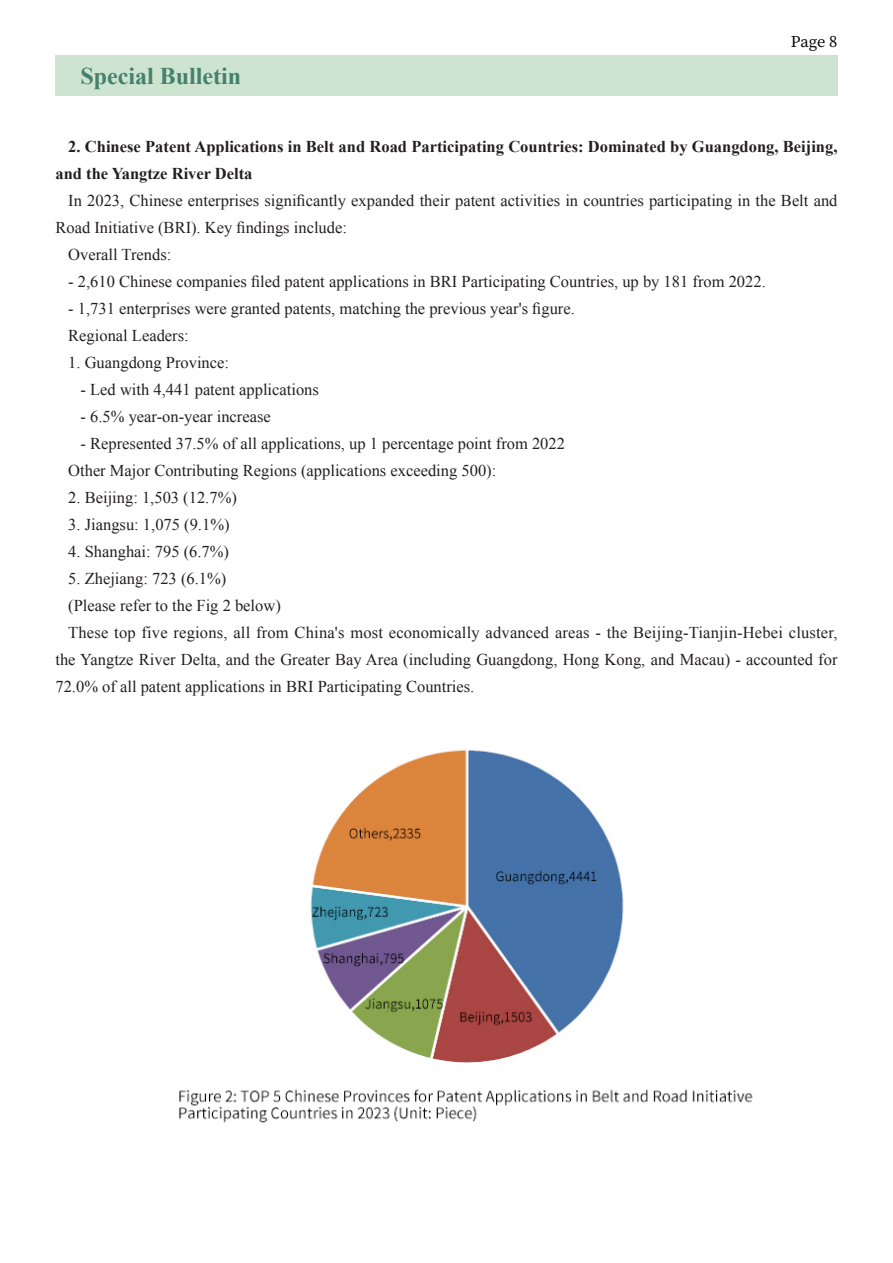
<style>
.page{position:relative;width:893px;height:1263px;background:#fff}
.page>*{position:absolute;margin:0;border:0;box-sizing:border-box;transform-origin:0 0}
.t1{font:700 24px "Times New Roman";color:#44806b}
.标题{font:16.5px/27px "Times New Roman";color:#231f20}
.标题-2{font:700 16.5px/27px "Times New Roman";color:#231f20}
.t2{font:500 15px "Source Han Serif CN";color:#000}
</style>
<div class="page">
<div style="left:55px;top:55px;width:782px;height:41px;background:#cde4d0"></div>
<img style="left:179px;top:749px;width:574px;height:374px">
<p class="t1" style="left:80px;top:59px;width:162px">Special Bulletin</p>
<p class="t2" style="left:791px;top:33px;width:48px">Page 8</p>
<p class="标题-2" style="left:55px;top:132px;width:783px;text-indent:13px">2. Chinese Patent Applications in Belt and Road Participating Countries: Dominated by Guangdong, Beijing, and the Yangtze River Delta</p>
<p class="标题" style="left:55px;top:187px;width:783px;text-indent:13px">In 2023, Chinese enterprises significantly expanded their patent activities in countries participating in the Belt and<br>Road Initiative (BRI). Key findings include:</p>
<p class="标题" style="left:68px;top:241px;width:105px">Overall Trends:</p>
<p class="标题" style="left:68px;top:268px;width:699px">- 2,610 Chinese companies filed patent applications in BRI Participating Countries, up by 181 from 2022.</p>
<p class="标题" style="left:68px;top:295px;width:508px">- 1,731 enterprises were granted patents, matching the previous year's figure.</p>
<p class="标题" style="left:68px;top:322px;width:122px">Regional Leaders:</p>
<p class="标题" style="left:68px;top:349px;width:162px">1. Guangdong Province:</p>
<p class="标题" style="left:81px;top:376px;width:240px">- Led with 4,441 patent applications</p>
<p class="标题" style="left:81px;top:403px;width:192px">- 6.5% year-on-year increase</p>
<p class="标题" style="left:81px;top:430px;width:486px">- Represented 37.5% of all applications, up 1 percentage point from 2022</p>
<p class="标题" style="left:68px;top:457px;width:430px">Other Major Contributing Regions (applications exceeding 500):</p>
<p class="标题" style="left:68px;top:484px;width:170px">2. Beijing: 1,503 (12.7%)</p>
<p class="标题" style="left:68px;top:511px;width:163px">3. Jiangsu: 1,075 (9.1%)</p>
<p class="标题" style="left:68px;top:538px;width:162px">4. Shanghai: 795 (6.7%)</p>
<p class="标题" style="left:68px;top:565px;width:160px">5. Zhejiang: 723 (6.1%)</p>
<p class="标题" style="left:68px;top:592px;width:214px">(Please refer to the Fig 2 below)</p>
<p class="标题" style="left:55px;top:619px;width:783px;text-align:justify;text-indent:13px">These top five regions, all from China's most economically advanced areas - the Beijing-Tianjin-Hebei cluster, the Yangtze River Delta, and the Greater Bay Area (including Guangdong, Hong Kong, and Macau) - accounted for 72.0% of all patent applications in BRI Participating Countries.</p>
</div>
